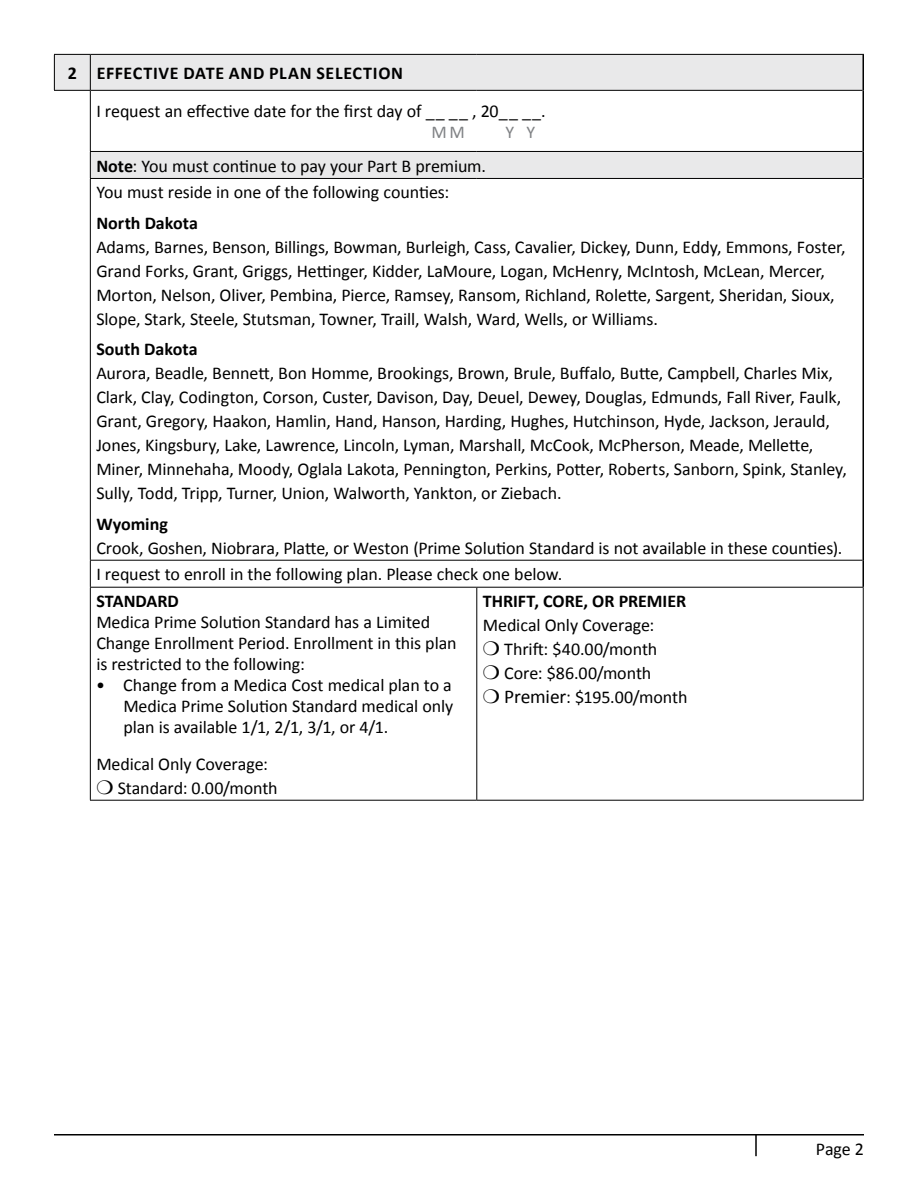
<style>
.page{position:relative;width:918px;height:1188px;background:#fff}
.page>*{position:absolute;margin:0;border:0;box-sizing:border-box;transform-origin:0 0}
.t1{font:18px/24px "Calibri";letter-spacing:-.005em;color:#000}
.t2{font:700 18px "Calibri";color:#000}
.t3{font:700 18px "Calibri";letter-spacing:.04em;color:#000}
.t4{font:18px "Calibri";color:#808285}
.s1{color:#808285}
.s2{font-weight:700}
.s3{font-size:19.5px}
</style>
<div class="page">
<hr style="left:54px;top:1134px;width:810px;height:2px;background:#000">
<hr style="left:755px;top:1135px;width:2px;height:21px;background:#000">
<div style="left:54px;top:54px;width:36px;height:36px;background:#e9e9ea"></div>
<div style="left:90px;top:54px;width:773px;height:36px;background:#e9e9ea"></div>
<div style="left:90px;top:151px;width:773px;height:27px;background:#e9e9ea"></div>
<hr style="left:862px;top:55px;width:2px;height:35px;background:#000">
<hr style="left:862px;top:90px;width:2px;height:61px;background:#000">
<hr style="left:862px;top:151px;width:2px;height:27px;background:#000">
<hr style="left:862px;top:178px;width:2px;height:382px;background:#000">
<hr style="left:862px;top:560px;width:2px;height:27px;background:#000">
<hr style="left:90px;top:91px;width:1px;height:60px;background:#000">
<hr style="left:90px;top:588px;width:1px;height:212px;background:#000">
<hr style="left:476px;top:588px;width:1px;height:212px;background:#000">
<hr style="left:863px;top:588px;width:1px;height:212px;background:#000">
<hr style="left:54px;top:54px;width:36px;height:1px;background:#000">
<hr style="left:54px;top:55px;width:1px;height:35px;background:#000">
<hr style="left:90px;top:54px;width:387px;height:1px;background:#000">
<hr style="left:90px;top:55px;width:1px;height:35px;background:#000">
<hr style="left:477px;top:54px;width:387px;height:1px;background:#000">
<hr style="left:54px;top:90px;width:36px;height:1px;background:#000">
<hr style="left:90px;top:90px;width:387px;height:1px;background:#000">
<hr style="left:477px;top:90px;width:385px;height:1px;background:#000">
<hr style="left:90px;top:800px;width:387px;height:1px;background:#000">
<hr style="left:477px;top:800px;width:387px;height:1px;background:#000">
<svg style="left:90px;top:152px;width:1px;height:26px"></svg>
<hr style="left:90px;top:179px;width:1px;height:381px;background:#000">
<svg style="left:90px;top:561px;width:1px;height:26px"></svg>
<hr style="left:90px;top:151px;width:387px;height:1px;background:#000">
<hr style="left:477px;top:151px;width:385px;height:1px;background:#000">
<hr style="left:90px;top:178px;width:387px;height:1px;background:#000">
<hr style="left:477px;top:178px;width:385px;height:1px;background:#000">
<hr style="left:90px;top:560px;width:387px;height:1px;background:#000">
<hr style="left:477px;top:560px;width:385px;height:1px;background:#000">
<hr style="left:90px;top:587px;width:387px;height:1px;background:#000">
<hr style="left:477px;top:587px;width:387px;height:1px;background:#000">
<h2 class="t3" style="left:68px;top:62px;width:337px">2 EFFECTIVE DATE AND PLAN SELECTION</h2>
<p class="t1" style="left:432px;top:101px;width:116px;line-height:21px;text-indent:-335px">I request an effective date for the first day of __ __ , 20__ __.<br><span class="s1">M M</span></p>
<p class="t4" style="left:505px;top:121px;width:31px">Y Y</p>
<p class="t1" style="left:96px;top:154px;width:391px"><span class="s2">Note</span>: You must continue to pay your Part B premium.</p>
<p class="t1" style="left:96px;top:180px;width:354px">You must reside in one of the following counties:</p>
<p class="t2" style="left:96px;top:211px;width:103px">North Dakota</p>
<p class="t1" style="left:96px;top:235px;width:751px">Adams, Barnes, Benson, Billings, Bowman, Burleigh, Cass, Cavalier, Dickey, Dunn, Eddy, Emmons, Foster, Grand Forks, Grant, Griggs, Hettinger, Kidder, LaMoure, Logan, McHenry, McIntosh, McLean, Mercer, Morton, Nelson, Oliver, Pembina, Pierce, Ramsey, Ransom, Richland, Rolette, Sargent, Sheridan, Sioux, Slope, Stark, Steele, Stutsman, Towner, Traill, Walsh, Ward, Wells, or Williams.</p>
<p class="t2" style="left:96px;top:338px;width:103px">South Dakota</p>
<p class="t1" style="left:96px;top:362px;width:752px">Aurora, Beadle, Bennett, Bon Homme, Brookings, Brown, Brule, Buffalo, Butte, Campbell, Charles Mix, Clark, Clay, Codington, Corson, Custer, Davison, Day, Deuel, Dewey, Douglas, Edmunds, Fall River, Faulk, Grant, Gregory, Haakon, Hamlin, Hand, Hanson, Harding, Hughes, Hutchinson, Hyde, Jackson, Jerauld, Jones, Kingsbury, Lake, Lawrence, Lincoln, Lyman, Marshall, McCook, McPherson, Meade, Mellette, Miner, Minnehaha, Moody, Oglala Lakota, Pennington, Perkins, Potter, Roberts, Sanborn, Spink, Stanley, Sully, Todd, Tripp, Turner, Union, Walworth, Yankton, or Ziebach.</p>
<p class="t2" style="left:96px;top:513px;width:73px">Wyoming</p>
<p class="t1" style="left:96px;top:536px;width:747px">Crook, Goshen, Niobrara, Platte, or Weston (Prime Solution Standard is not available in these counties).</p>
<p class="t1" style="left:96px;top:562px;width:468px">I request to enroll in the following plan. Please check one below.</p>
<p class="t2" style="left:96px;top:589px;width:84px">STANDARD</p>
<p class="t2" style="left:483px;top:589px;width:205px">THRIFT, CORE, OR PREMIER</p>
<p class="t1" style="left:96px;top:610px;width:335px">Medica Prime Solution Standard has a Limited</p>
<p class="t1" style="left:483px;top:613px;width:173px">Medical Only Coverage:</p>
<p class="t1" style="left:96px;top:631px;width:362px">Change Enrollment Period. Enrollment in this plan</p>
<p class="t1" style="left:483px;top:637px;width:176px">❍ Thrift: $40.00/month</p>
<p class="t1" style="left:96px;top:652px;width:210px">is restricted to the following:</p>
<p class="t1" style="left:483px;top:661px;width:170px">❍ Core: $86.00/month</p>
<p class="t1" style="left:96px;top:673px;width:357px">• Change from a Medica Cost medical plan to a</p>
<p class="t1" style="left:483px;top:685px;width:206px">❍ <span class="s3">Premier</span>: $195.00/month</p>
<p class="t1" style="left:123px;top:695px;width:332px;line-height:21px">Medica Prime Solution Standard medical only plan is available 1/1, 2/1, 3/1, or 4/1.</p>
<p class="t1" style="left:96px;top:752px;width:173px">Medical Only Coverage:</p>
<p class="t1" style="left:96px;top:776px;width:183px">❍ Standard: 0.00/month</p>
<p class="t1" style="left:816px;top:1137px;width:50px">Page 2</p>
</div>
